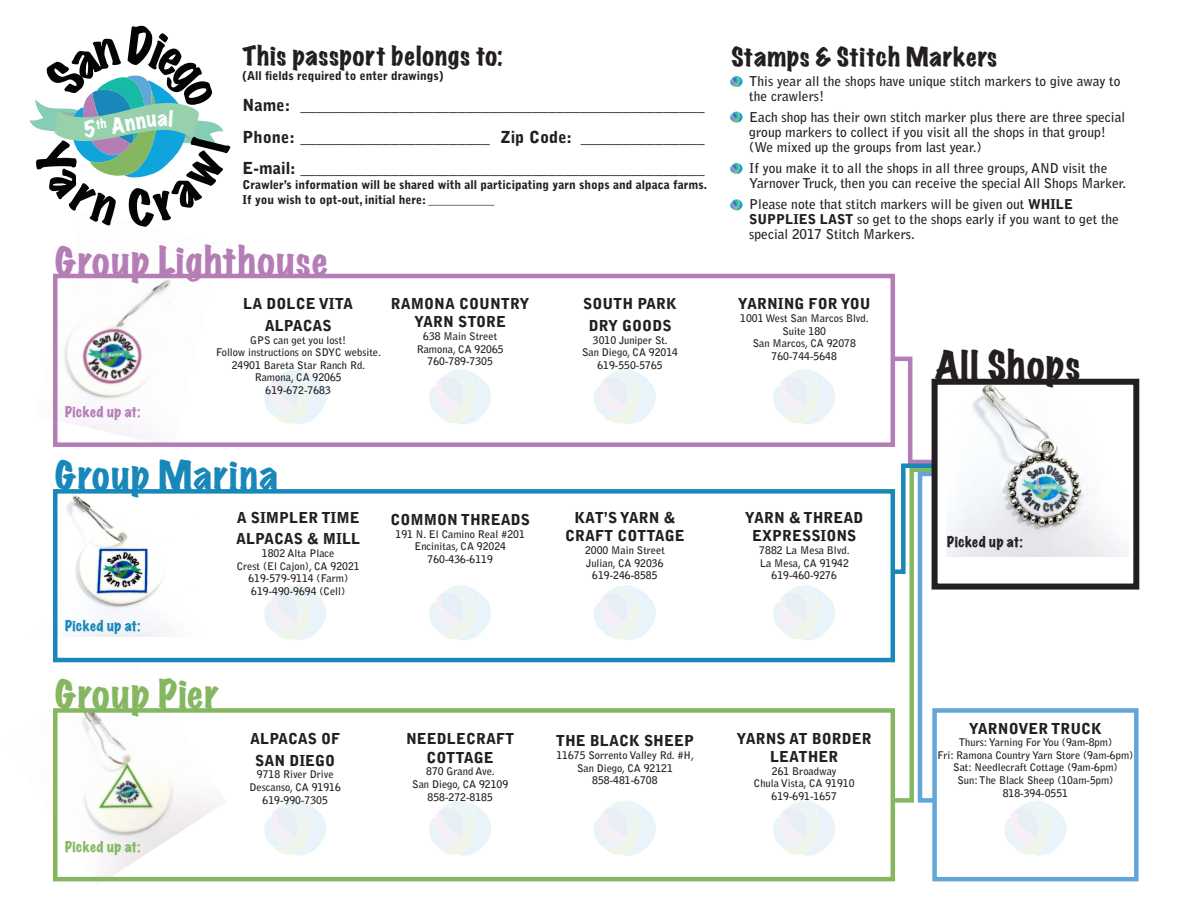
<style>
.page{position:relative;width:1188px;height:918px;background:#fff}
.page>*{position:absolute;margin:0;border:0;box-sizing:border-box;transform-origin:0 0}
.t1{font:expanded 36px "Marker Felt";letter-spacing:.035em;color:#b57db6}
.t2{font:expanded 36px "Marker Felt";letter-spacing:.045em;color:#1887b9}
.t3{font:expanded 36px "Marker Felt";letter-spacing:.035em;color:#84b760}
.t4{font:expanded 36px "Marker Felt";letter-spacing:.035em;color:#231f20}
.t5{font:expanded 24px "Marker Felt";letter-spacing:.035em;color:#231f20}
.t6{font:900 16.5px/31.5px "Bell Gothic Std";color:#231f20;text-align:justify}
.t7{font:900 15px/21.6px "Bell Gothic Std";color:#231f20;text-align:center}
.t8{font:700 13.5px/15px "Bell Gothic Std";color:#231f20}
.t9{font:expanded 13.5px "Marker Felt";letter-spacing:.03em;color:#b57db6}
.t10{font:expanded 13.5px "Marker Felt";letter-spacing:.03em;color:#1887b9}
.t11{font:expanded 13.5px "Marker Felt";letter-spacing:.03em;color:#84b760}
.t12{font:expanded 13.5px "Marker Felt";letter-spacing:.03em;color:#231f20}
.t13{font:900 12px/15px "Bell Gothic Std";color:#231f20}
.t14{font:700 10.5px/12.6px "Bell Gothic Std";color:#231f20;text-align:center}
.s1{font-weight:900}
</style>
<div class="page">
<img style="left:53px;top:662px;width:174px;height:220px">
<img style="left:53px;top:273px;width:168px;height:167px">
<img style="left:66px;top:482px;width:107px;height:154px">
<div style="left:53px;top:274px;width:842px;height:173px;border:4px solid #b57db6"></div>
<div style="left:53px;top:489px;width:842px;height:173px;border:4px solid #1887b9"></div>
<div style="left:53px;top:708px;width:842px;height:173px;border:4px solid #84b760"></div>
<svg style="left:264px;top:369px;width:62px;height:55px"></svg>
<svg style="left:730px;top:76px;width:13px;height:11px"></svg>
<svg style="left:730px;top:111px;width:13px;height:12px"></svg>
<svg style="left:730px;top:163px;width:13px;height:11px"></svg>
<svg style="left:730px;top:199px;width:13px;height:12px"></svg>
<svg style="left:264px;top:585px;width:62px;height:55px"></svg>
<svg style="left:264px;top:800px;width:62px;height:56px"></svg>
<svg style="left:429px;top:369px;width:62px;height:55px"></svg>
<svg style="left:429px;top:585px;width:62px;height:55px"></svg>
<svg style="left:429px;top:800px;width:62px;height:56px"></svg>
<svg style="left:594px;top:369px;width:62px;height:55px"></svg>
<svg style="left:594px;top:585px;width:62px;height:55px"></svg>
<svg style="left:594px;top:800px;width:62px;height:56px"></svg>
<svg style="left:773px;top:369px;width:62px;height:55px"></svg>
<svg style="left:773px;top:585px;width:62px;height:55px"></svg>
<svg style="left:1004px;top:800px;width:62px;height:56px"></svg>
<svg style="left:773px;top:800px;width:62px;height:56px"></svg>
<div style="left:932px;top:708px;width:207px;height:173px;border:4px solid #62a5d9"></div>
<svg style="left:891px;top:354px;width:47px;height:451px"></svg>
<img style="left:946px;top:378px;width:182px;height:179px">
<div style="left:932px;top:379px;width:207px;height:211px;border:6px solid #231f20"></div>
<svg style="left:30px;top:75px;width:197px;height:103px"></svg>
<h2 class="t5" style="left:243px;top:36px;width:261px">This passport belongs to:</h2>
<p class="t13" style="left:243px;top:68px;width:202px">(All fields required to enter drawings)</p>
<h3 class="t6" style="left:243px;top:90px;width:463px">Name: _________________________________________________ Phone: _______________________ Zip Code: _______________ E-mail: _________________________________________________</h3>
<p class="t13" style="left:243px;top:177px;width:466px">Crawler’s information will be shared with all participating yarn shops and alpaca farms.<br>If you wish to opt-out, initial here: ___________</p>
<h1 class="t1" style="left:55px;top:233px;width:274px">Group Lighthouse</h1>
<p class="t9" style="left:65px;top:401px;width:77px">Picked up at:</p>
<h3 class="t7" style="left:243px;top:293px;width:112px">LA DOLCE VITA<br>ALPACAS</h3>
<p class="t14" style="left:216px;top:334px;width:166px">GPS can get you lost!<br>Follow instructions on SDYC website.<br>24901 Bareta Star Ranch Rd.<br>Ramona, CA 92065<br>619-672-7683</p>
<h3 class="t7" style="left:391px;top:295px;width:140px;line-height:18px">RAMONA COUNTRY<br>YARN STORE</h3>
<p class="t14" style="left:417px;top:330px;width:89px">638 Main Street<br>Ramona, CA 92065<br>760-789-7305</p>
<h1 class="t2" style="left:55px;top:447px;width:224px">Group Marina</h1>
<p class="t10" style="left:65px;top:615px;width:77px">Picked up at:</p>
<h3 class="t7" style="left:236px;top:507px;width:126px;text-align:left">A SIMPLER TIME<br>ALPACAS &amp; MILL</h3>
<p class="t14" style="left:237px;top:547px;width:124px">1802 Alta Place<br>Crest (El Cajon), CA 92021<br>619-579-9114 (Farm)<br>619-490-9694 (Cell)</p>
<h3 class="t7" style="left:390px;top:509px;width:141px">COMMON THREADS</h3>
<p class="t14" style="left:396px;top:528px;width:131px">191 N. El Camino Real #201<br>Encinitas, CA 92024<br>760-436-6119</p>
<h1 class="t3" style="left:55px;top:666px;width:165px">Group Pier</h1>
<p class="t11" style="left:65px;top:836px;width:77px">Picked up at:</p>
<h3 class="t7" style="left:250px;top:728px;width:92px">ALPACAS OF<br>SAN DIEGO</h3>
<p class="t14" style="left:250px;top:768px;width:93px">9718 River Drive<br>Descanso, CA 91916<br>619-990-7305</p>
<h3 class="t7" style="left:406px;top:730px;width:110px;line-height:18.8px">NEEDLECRAFT<br>COTTAGE</h3>
<p class="t14" style="left:412px;top:765px;width:97px">870 Grand Ave.<br>San Diego, CA 92109<br>858-272-8185</p>
<h3 class="t7" style="left:583px;top:293px;width:95px">SOUTH PARK<br>DRY GOODS</h3>
<p class="t14" style="left:582px;top:334px;width:97px">3010 Juniper St.<br>San Diego, CA 92014<br>619-550-5765</p>
<h3 class="t7" style="left:565px;top:508px;width:121px;line-height:18.8px">KAT’S YARN &amp;<br>CRAFT COTTAGE</h3>
<p class="t14" style="left:585px;top:544px;width:81px">2000 Main Street<br>Julian, CA 92036<br>619-246-8585</p>
<h3 class="t7" style="left:556px;top:730px;width:140px">THE BLACK SHEEP</h3>
<p class="t14" style="left:556px;top:749px;width:139px">11675 Sorrento Valley Rd. #H,<br>San Diego, CA 92121<br>858-481-6708</p>
<h2 class="t5" style="left:731px;top:38px;width:267px">Stamps &amp; Stitch Markers</h2>
<p class="t8" style="left:749px;top:74px;width:373px">This year all the shops have unique stitch markers to give away to the crawlers!</p>
<p class="t8" style="left:749px;top:110px;width:377px">Each shop has their own stitch marker plus there are three special group markers to collect if you visit all the shops in that group! (We mixed up the groups from last year.)</p>
<p class="t8" style="left:749px;top:161px;width:379px">If you make it to all the shops in all three groups, AND visit the<br>Yarnover Truck, then you can receive the special All Shops Marker.</p>
<p class="t8" style="left:749px;top:197px;width:371px">Please note that stitch markers will be given out <span class="s1">WHILE<br>SUPPLIES LAST</span> so get to the shops early if you want to get the special 2017 Stitch Markers.</p>
<h3 class="t7" style="left:738px;top:293px;width:134px">YARNING FOR YOU</h3>
<p class="t14" style="left:740px;top:312px;width:130px">1001 West San Marcos Blvd.<br>Suite 180<br>San Marcos, CA 92078<br>760-744-5648</p>
<h3 class="t7" style="left:745px;top:508px;width:120px;line-height:18.8px">YARN &amp; THREAD<br>EXPRESSIONS</h3>
<p class="t14" style="left:759px;top:544px;width:92px">7882 La Mesa Blvd.<br>La Mesa, CA 91942<br>619-460-9276</p>
<h3 class="t7" style="left:737px;top:730px;width:137px;line-height:18px">YARNS AT BORDER<br>LEATHER</h3>
<p class="t14" style="left:754px;top:765px;width:102px">261 Broadway<br>Chula Vista, CA 91910<br>619-691-1657</p>
<h1 class="t4" style="left:935px;top:337px;width:146px">All Shops</h1>
<p class="t12" style="left:947px;top:531px;width:77px">Picked up at:</p>
<h3 class="t7" style="left:969px;top:718px;width:135px">YARNOVER TRUCK</h3>
<p class="t14" style="left:938px;top:736px;width:197px">Thurs: Yarning For You (9am-8pm)<br>Fri: Ramona Country Yarn Store (9am-6pm)<br>Sat: Needlecraft Cottage (9am-6pm)<br>Sun: The Black Sheep (10am-5pm)<br>818-394-0551</p>
</div>
